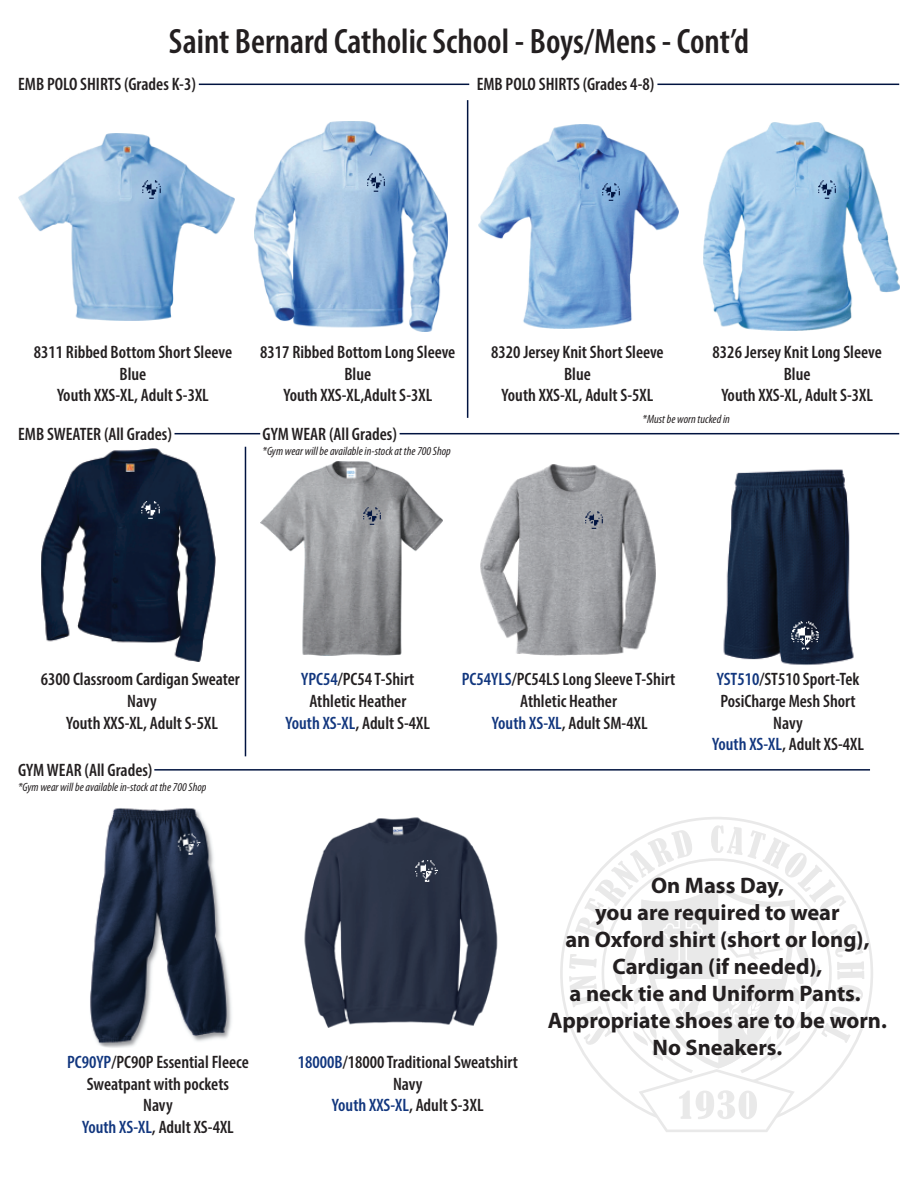
<style>
.page{position:relative;width:918px;height:1188px;background:#fff}
.page>*{position:absolute;margin:0;border:0;box-sizing:border-box;transform-origin:0 0}
.t1{font:600 condensed 35.4px "Myriad Pro";color:#231f20}
.t2{font:700 22.5px/27px "Myriad Pro";color:#231f20;text-align:center}
.t3{font:600 condensed 18px/21.6px "Myriad Pro";color:#231f20;text-align:center}
.t4{font:italic condensed 12px "Myriad Pro";color:#231f20}
.s1{color:#11367e}
</style>
<div class="page">
<img style="left:18px;top:133px;width:216px;height:187px">
<img style="left:479px;top:124px;width:199px;height:205px">
<img style="left:703px;top:123px;width:196px;height:207px">
<img style="left:254px;top:121px;width:194px;height:211px">
<img style="left:90px;top:808px;width:142px;height:240px">
<img style="left:304px;top:817px;width:194px;height:211px">
<img style="left:142px;top:180px;width:19px;height:19px">
<img style="left:367px;top:173px;width:19px;height:19px">
<img style="left:602px;top:183px;width:19px;height:19px">
<img style="left:817px;top:180px;width:19px;height:19px">
<img style="left:41px;top:449px;width:174px;height:213px">
<img style="left:260px;top:462px;width:183px;height:193px">
<img style="left:481px;top:464px;width:175px;height:191px">
<img style="left:723px;top:469px;width:131px;height:196px">
<img style="left:141px;top:500px;width:19px;height:20px">
<hr style="left:400px;top:433px;width:499px;height:1px;background:#001340">
<hr style="left:175px;top:433px;width:85px;height:1px;background:#001340">
<hr style="left:199px;top:84px;width:270px;height:1px;background:#001340">
<hr style="left:657px;top:84px;width:242px;height:1px;background:#001340">
<hr style="left:467px;top:100px;width:1px;height:318px;background:#001340">
<hr style="left:245px;top:447px;width:1px;height:309px;background:#001340">
<svg style="left:560px;top:817px;width:313px;height:208px"></svg>
<svg style="left:569px;top:825px;width:295px;height:307px"></svg>
<hr style="left:154px;top:769px;width:716px;height:2px;background:#001340">
<img style="left:363px;top:506px;width:19px;height:20px">
<img style="left:415px;top:860px;width:23px;height:23px">
<img style="left:176px;top:832px;width:26px;height:26px">
<img style="left:585px;top:510px;width:19px;height:19px">
<img style="left:790px;top:620px;width:30px;height:31px">
<h1 class="t1" style="left:169px;top:19px;width:582px">Saint Bernard Catholic School - Boys/Mens - Cont’d</h1>
<p class="t3" style="left:18px;top:73px;width:179px">EMB POLO SHIRTS (Grades K-3)</p>
<p class="t3" style="left:477px;top:73px;width:179px">EMB POLO SHIRTS (Grades 4-8)</p>
<p class="t3" style="left:34px;top:341px;width:200px">8311 Ribbed Bottom Short Sleeve<br>Blue<br>Youth XXS-XL, Adult S-3XL</p>
<p class="t3" style="left:260px;top:341px;width:197px">8317 Ribbed Bottom Long Sleeve<br>Blue<br>Youth XXS-XL,Adult S-3XL</p>
<p class="t3" style="left:491px;top:341px;width:174px">8320 Jersey Knit Short Sleeve<br>Blue<br>Youth XXS-XL, Adult S-5XL</p>
<p class="t3" style="left:713px;top:341px;width:171px">8326 Jersey Knit Long Sleeve<br>Blue<br>Youth XXS-XL, Adult S-3XL</p>
<p class="t3" style="left:18px;top:423px;width:155px">EMB SWEATER (All Grades)</p>
<p class="t3" style="left:263px;top:423px;width:136px">GYM WEAR (All Grades)</p>
<p class="t4" style="left:263px;top:443px;width:190px">*Gym wear will be available in-stock at the 700 Shop</p>
<p class="t4" style="left:643px;top:411px;width:89px">*Must be worn tucked in</p>
<p class="t3" style="left:41px;top:668px;width:201px">6300 Classroom Cardigan Sweater<br>Navy<br>Youth XXS-XL, Adult S-5XL</p>
<p class="t3" style="left:286px;top:668px;width:146px"><span class="s1">YPC54</span>/PC54 T-Shirt<br>Athletic Heather<br><span class="s1">Youth XS-XL</span>, Adult S-4XL</p>
<p class="t3" style="left:462px;top:668px;width:215px"><span class="s1">PC54YLS</span>/PC54LS Long Sleeve T-Shirt<br>Athletic Heather<br><span class="s1">Youth XS-XL</span>, Adult SM-4XL</p>
<p class="t3" style="left:712px;top:668px;width:153px"><span class="s1">YST510</span>/ST510 Sport-Tek<br>PosiCharge Mesh Short<br>Navy<br><span class="s1">Youth XS-XL</span>, Adult XS-4XL</p>
<p class="t3" style="left:18px;top:759px;width:136px">GYM WEAR (All Grades)</p>
<p class="t4" style="left:18px;top:780px;width:190px">*Gym wear will be available in-stock at the 700 Shop</p>
<p class="t3" style="left:67px;top:1051px;width:183px"><span class="s1">PC90YP</span>/PC90P Essential Fleece<br>Sweatpant with pockets<br>Navy<br><span class="s1">Youth XS-XL</span>, Adult XS-4XL</p>
<p class="t3" style="left:298px;top:1051px;width:222px"><span class="s1">18000B</span>/18000 Traditional Sweatshirt<br>Navy<br><span class="s1">Youth XXS-XL</span>, Adult S-3XL</p>
<p class="t2" style="left:548px;top:871px;width:341px">On Mass Day,<br>you are required to wear<br>an Oxford shirt (short or long),<br>Cardigan (if needed),<br>a neck tie and Uniform Pants.<br>Appropriate shoes are to be worn.<br>No Sneakers.</p>
</div>
